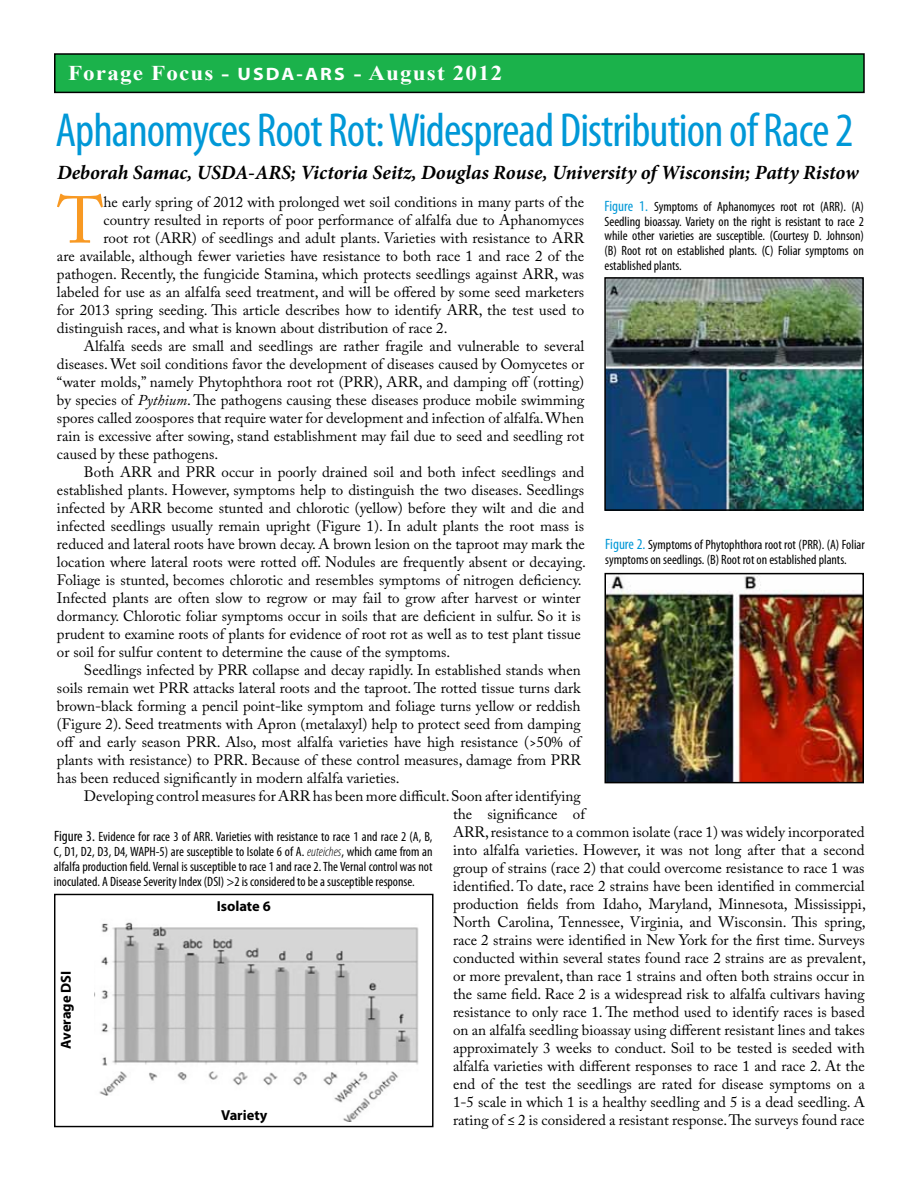
<style>
.page{position:relative;width:918px;height:1188px;background:#fff}
.page>*{position:absolute;margin:0;border:0;box-sizing:border-box;transform-origin:0 0}
.t1{font:65.7px "Adobe Caslon Pro";color:#f89923}
.t2{font:condensed 48px "Myriad Pro";letter-spacing:-.02em;color:#0098d7}
.t3{font:700 21px "Times New Roman";letter-spacing:.05em;color:#fff;scale:1.1 1}
.t4{font:italic 700 20.25px "Minion Pro";letter-spacing:-.005em;color:#000}
.t5{font:15px "Adobe Caslon Pro";color:#000}
.t6{font:700 14.55px "Myriad Pro";color:#000}
.t7{font:condensed 13.5px/15px "Myriad Pro";color:#000;text-align:justify}
.s1{font-family:"Myriad Pro";font-size:18px}
.s2{font-size:15px;color:#0098d7}
.s3{font-style:italic}
.s4{font-size:15px}
.s5{font-weight:300;font-style:italic}
</style>
<div class="page">
<div style="left:55px;top:54px;width:809px;height:38px;background:#1bb24b"></div>
<div style="left:54px;top:53px;width:811px;height:40px;border:2px solid #000"></div>
<img style="left:95px;top:922px;width:324px;height:199px">
<div style="left:54px;top:894px;width:380px;height:233px;border:1px solid #000"></div>
<img style="left:607px;top:280px;width:254px;height:228px">
<div style="left:604px;top:277px;width:260px;height:234px;border:2px solid #000"></div>
<img style="left:607px;top:576px;width:254px;height:204px">
<div style="left:604px;top:573px;width:260px;height:210px;border:2px solid #000"></div>
<h3 class="t3" style="left:68px;top:59px;width:397px">Forage Focus - <span class="s1">USDA-ARS</span> - August 2012</h3>
<h2 class="t2" style="left:55px;top:101px;width:800px">Aphanomyces Root Rot: Widespread Distribution of Race 2</h2>
<h3 class="t4" style="left:57px;top:158px;width:803px">Deborah Samac, USDA-ARS; Victoria Seitz, Douglas Rouse, University of Wisconsin; Patty Ristow</h3>
<h1 class="t1" style="left:57px;top:181px;width:48px">T</h1>
<p class="t5" style="left:104px;top:193px;width:482px">he early spring of 2012 with prolonged wet soil conditions in many parts of the</p>
<p class="t7" style="left:604px;top:198px;width:261px"><span class="s2">Figure 1.</span> Symptoms of Aphanomyces root rot (ARR). (A)<br>Seedling bioassay. Variety on the right is resistant to race 2 while other varieties are susceptible. (Courtesy D. Johnson) (B) Root rot on established plants. (C) Foliar symptoms on established plants.</p>
<p class="t5" style="left:104px;top:211px;width:482px">country resulted in reports of poor performance of alfalfa due to Aphanomyces</p>
<p class="t5" style="left:104px;top:229px;width:482px">root rot (ARR) of seedlings and adult plants. Varieties with resistance to ARR</p>
<p class="t5" style="left:57px;top:247px;width:529px">are available, although fewer varieties have resistance to both race 1 and race 2 of the</p>
<p class="t5" style="left:57px;top:265px;width:529px">pathogen. Recently, the fungicide Stamina, which protects seedlings against ARR, was</p>
<p class="t5" style="left:57px;top:283px;width:529px">labeled for use as an alfalfa seed treatment, and will be offered by some seed marketers</p>
<p class="t5" style="left:57px;top:301px;width:529px">for 2013 spring seeding. This article describes how to identify ARR, the test used to</p>
<p class="t5" style="left:57px;top:319px;width:392px">distinguish races, and what is known about distribution of race 2.</p>
<p class="t5" style="left:84px;top:337px;width:502px">Alfalfa seeds are small and seedlings are rather fragile and vulnerable to several</p>
<p class="t5" style="left:57px;top:355px;width:529px">diseases. Wet soil conditions favor the development of diseases caused by Oomycetes or</p>
<p class="t5" style="left:57px;top:373px;width:529px">“water molds,” namely Phytophthora root rot (PRR), ARR, and damping off (rotting)</p>
<p class="t5" style="left:57px;top:391px;width:529px">by species of <span class="s3">Pythium</span>. The pathogens causing these diseases produce mobile swimming</p>
<p class="t5" style="left:57px;top:409px;width:529px">spores called zoospores that require water for development and infection of alfalfa. When</p>
<p class="t5" style="left:57px;top:427px;width:529px">rain is excessive after sowing, stand establishment may fail due to seed and seedling rot</p>
<p class="t5" style="left:57px;top:445px;width:163px">caused by these pathogens.</p>
<p class="t5" style="left:84px;top:463px;width:502px">Both ARR and PRR occur in poorly drained soil and both infect seedlings and</p>
<p class="t5" style="left:57px;top:481px;width:529px">established plants. However, symptoms help to distinguish the two diseases. Seedlings</p>
<p class="t5" style="left:57px;top:499px;width:529px">infected by ARR become stunted and chlorotic (yellow) before they wilt and die and</p>
<p class="t5" style="left:57px;top:517px;width:529px">infected seedlings usually remain upright (Figure 1). In adult plants the root mass is</p>
<p class="t5" style="left:57px;top:535px;width:530px">reduced and lateral roots have brown decay. A brown lesion on the taproot may mark the</p>
<p class="t5" style="left:57px;top:553px;width:531px">location where lateral roots were rotted off. Nodules are frequently absent or decaying.</p>
<p class="t5" style="left:57px;top:571px;width:526px">Foliage is stunted, becomes chlorotic and resembles symptoms of nitrogen deficiency.</p>
<p class="t5" style="left:57px;top:589px;width:525px">Infected plants are often slow to regrow or may fail to grow after harvest or winter</p>
<p class="t5" style="left:57px;top:607px;width:525px">dormancy. Chlorotic foliar symptoms occur in soils that are deficient in sulfur. So it is</p>
<p class="t5" style="left:57px;top:625px;width:525px">prudent to examine roots of plants for evidence of root rot as well as to test plant tissue</p>
<p class="t5" style="left:57px;top:643px;width:395px">or soil for sulfur content to determine the cause of the symptoms.</p>
<p class="t5" style="left:84px;top:661px;width:498px">Seedlings infected by PRR collapse and decay rapidly. In established stands when</p>
<p class="t5" style="left:57px;top:679px;width:525px">soils remain wet PRR attacks lateral roots and the taproot. The rotted tissue turns dark</p>
<p class="t5" style="left:57px;top:697px;width:525px">brown-black forming a pencil point-like symptom and foliage turns yellow or reddish</p>
<p class="t5" style="left:57px;top:715px;width:525px">(Figure 2). Seed treatments with Apron (metalaxyl) help to protect seed from damping</p>
<p class="t5" style="left:57px;top:733px;width:525px">off and early season PRR. Also, most alfalfa varieties have high resistance (&gt;50% of</p>
<p class="t5" style="left:57px;top:751px;width:525px">plants with resistance) to PRR. Because of these control measures, damage from PRR</p>
<p class="t5" style="left:57px;top:769px;width:344px">has been reduced significantly in modern alfalfa varieties.</p>
<p class="t5" style="left:84px;top:787px;width:498px">Developing control measures for ARR has been more difficult. Soon after identifying</p>
<p class="t5" style="left:453px;top:805px;width:133px">the significance of</p>
<p class="t5" style="left:453px;top:823px;width:413px">ARR, resistance to a common isolate (race 1) was widely incorporated</p>
<p class="t5" style="left:453px;top:841px;width:413px">into alfalfa varieties. However, it was not long after that a second</p>
<p class="t5" style="left:453px;top:859px;width:413px">group of strains (race 2) that could overcome resistance to race 1 was</p>
<p class="t5" style="left:453px;top:877px;width:413px">identified. To date, race 2 strains have been identified in commercial</p>
<p class="t5" style="left:453px;top:895px;width:414px">production fields from Idaho, Maryland, Minnesota, Mississippi,</p>
<p class="t5" style="left:453px;top:913px;width:414px">North Carolina, Tennessee, Virginia, and Wisconsin. This spring,</p>
<p class="t5" style="left:453px;top:931px;width:413px">race 2 strains were identified in New York for the first time. Surveys</p>
<p class="t5" style="left:453px;top:949px;width:414px">conducted within several states found race 2 strains are as prevalent,</p>
<p class="t5" style="left:453px;top:967px;width:413px">or more prevalent, than race 1 strains and often both strains occur in</p>
<p class="t5" style="left:453px;top:985px;width:413px">the same field. Race 2 is a widespread risk to alfalfa cultivars having</p>
<p class="t5" style="left:453px;top:1003px;width:413px">resistance to only race 1. The method used to identify races is based</p>
<p class="t5" style="left:453px;top:1021px;width:413px">on an alfalfa seedling bioassay using different resistant lines and takes</p>
<p class="t5" style="left:453px;top:1039px;width:413px">approximately 3 weeks to conduct. Soil to be tested is seeded with</p>
<p class="t5" style="left:453px;top:1057px;width:413px">alfalfa varieties with different responses to race 1 and race 2. At the</p>
<p class="t5" style="left:453px;top:1075px;width:413px">end of the test the seedlings are rated for disease symptoms on a</p>
<p class="t5" style="left:453px;top:1093px;width:413px">1-5 scale in which 1 is a healthy seedling and 5 is a dead seedling. A</p>
<p class="t5" style="left:453px;top:1111px;width:413px">rating of ≤ 2 is considered a resistant response. The surveys found race</p>
<p class="t7" style="left:605px;top:536px;width:261px"><span class="s2">Figure 2.</span> Symptoms of Phytophthora root rot (PRR). (A) Foliar symptoms on seedlings. (B) Root rot on established plants.</p>
<p class="t7" style="left:54px;top:829px;width:380px"><span class="s4">Figure 3.</span> Evidence for race 3 of ARR. Varieties with resistance to race 1 and race 2 (A, B, C, D1, D2, D3, D4, WAPH-5) are susceptible to Isolate 6 of A. <span class="s5">euteiches</span>, which came from an alfalfa production field. Vernal is susceptible to race 1 and race 2. The Vernal control was not inoculated. A Disease Severity Index (DSI) &gt;2 is considered to be a susceptible response.</p>
<p class="t6" style="left:217px;top:896px;width:56px">Isolate 6</p>
<p class="t6" style="left:57px;top:1049px;width:80px;rotate:-90deg">Average DSI</p>
<p class="t6" style="left:221px;top:1106px;width:48px">Variety</p>
</div>
